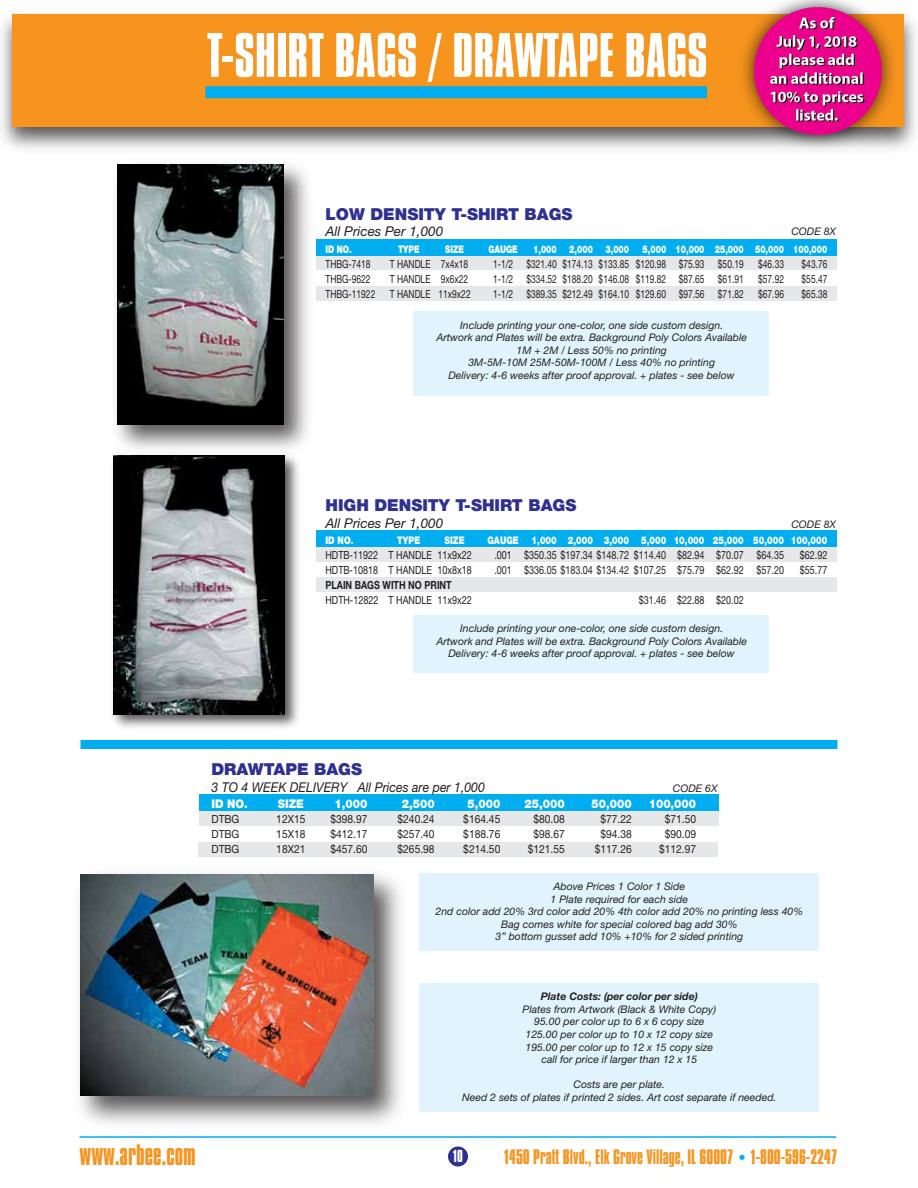
<style>
.page{position:relative;width:918px;height:1188px;background:#fff}
.page>*{position:absolute;margin:0;border:0;box-sizing:border-box;transform-origin:0 0}
.t1{font:54px "Compacta BT";color:#fff}
.t2{font:25.5px "Compacta BT";color:#f7941e}
.t3{font:18px "Compacta BT";color:#f7941e}
.t4{font:900 16.5px "Helvetica Neue";color:#2e3092}
.t5{font:15px "Compacta BT";color:#fff}
.t6{font:italic 13.5px "Helvetica Neue";color:#231f20;scale:.91 1}
.t7{font:italic 13.5px "Helvetica Neue";color:#231f20}
.t8{font:900 12px "Helvetica Neue";color:#fff;scale:.91 1}
.t9{font:11.25px "Helvetica Neue";color:#231f20;scale:.75 1}
.t10{font:11.25px "Helvetica Neue";color:#231f20;scale:.8 1}
.t11{font:11.25px "Helvetica Neue";color:#231f20;scale:.91 1}
.t12{font:700 11.25px "Helvetica Neue";color:#231f20;scale:.8 1}
.t13{font:italic 10.5px/12.6px "Helvetica Neue";color:#231f20;text-align:center}
.t14{font:900 10.5px "Helvetica Neue";color:#fff;scale:.75 1}
.t15{font:900 10.5px "Helvetica Neue";color:#fff;scale:.8 1}
.t16{font:italic 700 10.5px "Helvetica Neue";color:#231f20}
.s1{color:#00aeef}
</style>
<div class="page">
<img style="left:113px;top:460px;width:186px;height:268px">
<img style="left:113px;top:460px;width:171px;height:254px">
<img style="left:113px;top:165px;width:195px;height:295px">
<img style="left:117px;top:164px;width:167px;height:260px">
<div style="left:316px;top:255px;width:521px;height:15px;background:#e6e7e8"></div>
<div style="left:316px;top:286px;width:520px;height:15px;background:#e6e7e8"></div>
<div style="left:316px;top:239px;width:521px;height:16px;background:#00aeef"></div>
<div style="left:414px;top:312px;width:355px;height:84px;background:#e1f4fd"></div>
<img style="left:1px;top:13px;width:915px;height:136px">
<div style="left:13px;top:14px;width:891px;height:113px;background:#f7941e"></div>
<div style="left:206px;top:86px;width:501px;height:12px;background:#00aeef"></div>
<hr style="left:80px;top:1136px;width:756px;height:2px;background:#00aeef">
<div style="left:448px;top:1147px;width:20px;height:20px;background:#2e3092;border-radius:50%"></div>
<div style="left:316px;top:547px;width:521px;height:15px;background:#e6e7e8"></div>
<div style="left:316px;top:577px;width:520px;height:15px;background:#e6e7e8"></div>
<div style="left:316px;top:530px;width:521px;height:17px;background:#00aeef"></div>
<div style="left:414px;top:615px;width:355px;height:58px;background:#e1f4fd"></div>
<div style="left:81px;top:740px;width:757px;height:9px;background:#00aeef"></div>
<div style="left:199px;top:811px;width:520px;height:15px;background:#e6e7e8"></div>
<div style="left:199px;top:842px;width:519px;height:15px;background:#e6e7e8"></div>
<div style="left:199px;top:795px;width:520px;height:16px;background:#00aeef"></div>
<div style="left:420px;top:873px;width:399px;height:77px;background:#e1f4fd"></div>
<div style="left:420px;top:983px;width:399px;height:129px;background:#e1f4fd"></div>
<img style="left:79px;top:874px;width:321px;height:250px">
<img style="left:81px;top:874px;width:292px;height:222px">
<img style="left:732px;top:0;width:172px;height:151px">
<h1 class="t1" style="left:207px;top:24px;width:502px">T-SHIRT BAGS / DRAWTAPE BAGS</h1>
<h3 class="t4" style="left:326px;top:204px;width:249px">LOW DENSITY T-SHIRT BAGS</h3>
<p class="t7" style="left:326px;top:223px;width:119px">All Prices Per 1,000</p>
<p class="t14" style="left:326px;top:243px;width:37px">ID NO.</p>
<p class="t14" style="left:398px;top:243px;width:30px">TYPE</p>
<p class="t14" style="left:445px;top:243px;width:27px">SIZE</p>
<p class="t14" style="left:488px;top:243px;width:41px">GAUGE</p>
<p class="t14" style="left:533px;top:243px;width:129px">1,000 2,000 3,000</p>
<p class="t14" style="left:643px;top:243px;width:248px">5,000 10,000 25,000 50,000 100,000</p>
<p class="t9" style="left:326px;top:257px;width:62px">THBG-7418</p>
<p class="t9" style="left:390px;top:257px;width:106px">T HANDLE 7x4x18</p>
<p class="t9" style="left:493px;top:257px;width:336px">1-1/2 $321.40 $174.13 $133.85 $120.98 $75.93 $50.19</p>
<p class="t9" style="left:758px;top:257px;width:36px">$46.33</p>
<p class="t9" style="left:802px;top:257px;width:36px">$43.76</p>
<p class="t9" style="left:326px;top:272px;width:62px">THBG-9622</p>
<p class="t9" style="left:390px;top:272px;width:106px">T HANDLE 9x6x22</p>
<p class="t9" style="left:493px;top:272px;width:336px">1-1/2 $334.52 $188.20 $146.08 $119.82 $87.65 $61.91</p>
<p class="t9" style="left:758px;top:272px;width:36px">$57.92</p>
<p class="t9" style="left:802px;top:272px;width:36px">$55.47</p>
<p class="t9" style="left:326px;top:287px;width:68px">THBG-11922</p>
<p class="t9" style="left:390px;top:287px;width:109px">T HANDLE 11x9x22</p>
<p class="t9" style="left:493px;top:287px;width:336px">1-1/2 $389.35 $212.49 $164.10 $129.60 $97.56 $71.82</p>
<p class="t9" style="left:758px;top:287px;width:36px">$67.96</p>
<p class="t9" style="left:802px;top:287px;width:36px">$65.38</p>
<p class="t13" style="left:791px;top:225px;width:46px">CODE 8X</p>
<p class="t13" style="left:436px;top:318px;width:312px">Include printing your one-color, one side custom design.<br>Artwork and Plates will be extra. Background Poly Colors Available 1M + 2M / Less 50% no printing<br>3M-5M-10M 25M-50M-100M / Less 40% no printing<br>Delivery: 4-6 weeks after proof approval. + plates - see below</p>
<h3 class="t4" style="left:326px;top:495px;width:252px">HIGH DENSITY T-SHIRT BAGS</h3>
<p class="t7" style="left:326px;top:515px;width:119px">All Prices Per 1,000</p>
<p class="t15" style="left:326px;top:534px;width:37px">ID NO.</p>
<p class="t15" style="left:397px;top:534px;width:30px">TYPE</p>
<p class="t15" style="left:445px;top:534px;width:27px">SIZE</p>
<p class="t15" style="left:487px;top:534px;width:427px">GAUGE 1,000 2,000 3,000 5,000 10,000 25,000 50,000 100,000</p>
<p class="t10" style="left:326px;top:548px;width:184px">HDTB-11922 T HANDLE 11x9x22</p>
<p class="t10" style="left:494px;top:548px;width:364px">.001 $350.35 $197.34 $148.72 $114.40 $82.94 $70.07 $64.35</p>
<p class="t10" style="left:800px;top:548px;width:36px">$62.92</p>
<p class="t10" style="left:326px;top:563px;width:184px">HDTB-10818 T HANDLE 10x8x18</p>
<p class="t10" style="left:494px;top:563px;width:364px">.001 $336.05 $183.04 $134.42 $107.25 $75.79 $62.92 $57.20</p>
<p class="t10" style="left:800px;top:563px;width:36px">$55.77</p>
<p class="t12" style="left:326px;top:578px;width:159px">PLAIN BAGS WITH NO PRINT</p>
<p class="t10" style="left:326px;top:593px;width:184px">HDTH-12822 T HANDLE 11x9x22</p>
<p class="t10" style="left:639px;top:593px;width:133px">$31.46 $22.88 $20.02</p>
<p class="t13" style="left:791px;top:518px;width:46px">CODE 8X</p>
<p class="t13" style="left:436px;top:622px;width:312px">Include printing your one-color, one side custom design.<br>Artwork and Plates will be extra. Background Poly Colors Available<br>Delivery: 4-6 weeks after proof approval. + plates - see below</p>
<h3 class="t4" style="left:211px;top:760px;width:152px">DRAWTAPE BAGS</h3>
<p class="t6" style="left:211px;top:779px;width:302px">3 TO 4 WEEK DELIVERY All Prices are per 1,000</p>
<p class="t8" style="left:211px;top:797px;width:42px">ID NO.</p>
<p class="t8" style="left:278px;top:797px;width:30px">SIZE</p>
<p class="t8" style="left:335px;top:797px;width:38px">1,000</p>
<p class="t8" style="left:402px;top:797px;width:38px">2,500</p>
<p class="t8" style="left:467px;top:797px;width:38px">5,000</p>
<p class="t8" style="left:525px;top:797px;width:46px">25,000</p>
<p class="t8" style="left:592px;top:797px;width:46px">50,000</p>
<p class="t8" style="left:649px;top:797px;width:54px">100,000</p>
<p class="t11" style="left:211px;top:813px;width:32px">DTBG</p>
<p class="t11" style="left:276px;top:813px;width:33px">12X15</p>
<p class="t11" style="left:330px;top:813px;width:42px">$398.97</p>
<p class="t11" style="left:398px;top:813px;width:42px">$240.24</p>
<p class="t11" style="left:463px;top:813px;width:42px">$164.45</p>
<p class="t11" style="left:533px;top:813px;width:36px">$80.08</p>
<p class="t11" style="left:600px;top:813px;width:36px">$77.22</p>
<p class="t11" style="left:665px;top:813px;width:36px">$71.50</p>
<p class="t11" style="left:211px;top:828px;width:32px">DTBG</p>
<p class="t11" style="left:276px;top:828px;width:33px">15X18</p>
<p class="t11" style="left:330px;top:828px;width:42px">$412.17</p>
<p class="t11" style="left:398px;top:828px;width:42px">$257.40</p>
<p class="t11" style="left:463px;top:828px;width:42px">$188.76</p>
<p class="t11" style="left:533px;top:828px;width:36px">$98.67</p>
<p class="t11" style="left:600px;top:828px;width:36px">$94.38</p>
<p class="t11" style="left:665px;top:828px;width:36px">$90.09</p>
<p class="t11" style="left:211px;top:843px;width:32px">DTBG</p>
<p class="t11" style="left:276px;top:843px;width:33px">18X21</p>
<p class="t11" style="left:330px;top:843px;width:42px">$457.60</p>
<p class="t11" style="left:398px;top:843px;width:42px">$265.98</p>
<p class="t11" style="left:463px;top:843px;width:42px">$214.50</p>
<p class="t11" style="left:528px;top:843px;width:42px">$121.55</p>
<p class="t11" style="left:595px;top:843px;width:42px">$117.26</p>
<p class="t11" style="left:659px;top:843px;width:42px">$112.97</p>
<p class="t13" style="left:673px;top:782px;width:46px">CODE 6X</p>
<p class="t13" style="left:436px;top:880px;width:369px">Above Prices 1 Color 1 Side<br>1 Plate required for each side<br>2nd color add 20% 3rd color add 20% 4th color add 20% no printing less 40% Bag comes white for special colored bag add 30%<br>3” bottom gusset add 10% +10% for 2 sided printing</p>
<p class="t16" style="left:541px;top:990px;width:158px">Plate Costs: (per color per side)</p>
<p class="t13" style="left:523px;top:1003px;width:195px">Plates from Artwork (Black &amp; White Copy)<br>95.00 per color up to 6 x 6 copy size 125.00 per color up to 10 x 12 copy size 195.00 per color up to 12 x 15 copy size call for price if larger than 12 x 15</p>
<p class="t13" style="left:462px;top:1078px;width:316px">Costs are per plate.<br>Need 2 sets of plates if printed 2 sides. Art cost separate if needed.</p>
<h2 class="t2" style="left:80px;top:1140px;width:118px">www.arbee.com</h2>
<h3 class="t5" style="left:453px;top:1148px;width:11px">10</h3>
<h3 class="t3" style="left:504px;top:1147px;width:334px">1450 Pratt Blvd., Elk Grove Village, IL 60007 <span class="s1">•</span> 1-800-596-2247</h3>
</div>
